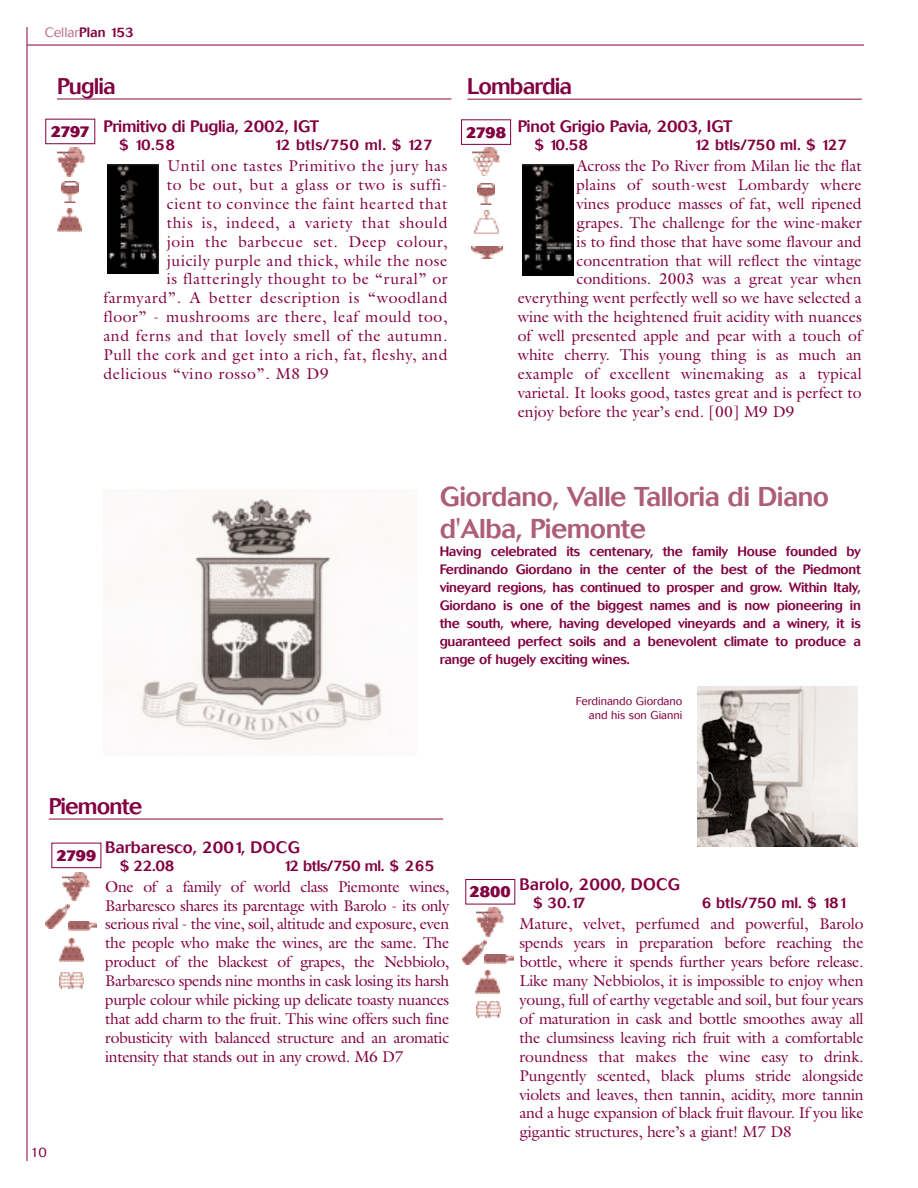
<style>
.page{position:relative;width:918px;height:1188px;background:#fff}
.page>*{position:absolute;margin:0;border:0;box-sizing:border-box;transform-origin:0 0}
.t1{font:500 27px/32.4px "Cosmos";letter-spacing:-.02em;color:#ad5d76}
.t2{font:500 22.5px "Cosmos";letter-spacing:-.04em;color:#820040}
.t3{font:500 16.5px "Cosmos";letter-spacing:-.02em;color:#820040}
.t4{font:500 16.5px "Cosmos";color:#820040}
.t5{font:15.75px/18.9px "Galliard";color:#820040;text-align:justify}
.t6{font:15.75px "Galliard";letter-spacing:.04em;color:#820040}
.t7{font:500 15px "Cosmos";letter-spacing:-.015em;color:#820040}
.t8{font:500 15px "Cosmos";letter-spacing:.025em;color:#820040}
.t9{font:800 15px "Cosmos";letter-spacing:-.04em;color:#820040}
.t10{font:500 13.5px/18px "Cosmos";letter-spacing:-.02em;color:#820040;text-align:justify}
.t11{font:300 13.5px "Cosmos";color:#820040}
.t12{font:300 11.25px/13.5px "Cosmos";color:#820040;text-align:right}
.s1{font-weight:300;color:#bb7487}
</style>
<div class="page">
<hr style="left:27px;top:45px;width:837px;height:1px;background:#820040">
<hr style="left:27px;top:27px;width:1px;height:1134px;background:#820040">
<svg style="left:522px;top:164px;width:52px;height:112px"></svg>
<img style="left:522px;top:164px;width:51px;height:111px">
<img style="left:108px;top:164px;width:51px;height:110px">
<hr style="left:57px;top:98px;width:394px;height:2px;background:#ad5d76">
<hr style="left:467px;top:99px;width:395px;height:1px;background:#ad5d76">
<div style="left:45px;top:119px;width:50px;height:25px;border:1px solid #820040"></div>
<div style="left:461px;top:119px;width:50px;height:26px;border:1px solid #820040"></div>
<div style="left:51px;top:843px;width:50px;height:25px;border:1px solid #820040"></div>
<div style="left:465px;top:879px;width:50px;height:25px;border:1px solid #820040"></div>
<img style="left:141px;top:493px;width:241px;height:248px">
<img style="left:697px;top:686px;width:160px;height:161px">
<hr style="left:49px;top:818px;width:394px;height:2px;background:#ad5d76">
<img style="left:58px;top:148px;width:27px;height:28px">
<img style="left:62px;top:181px;width:16px;height:21px">
<img style="left:58px;top:209px;width:24px;height:22px">
<img style="left:472px;top:147px;width:27px;height:29px">
<img style="left:478px;top:183px;width:16px;height:21px">
<img style="left:475px;top:211px;width:24px;height:22px">
<img style="left:471px;top:247px;width:32px;height:12px">
<img style="left:62px;top:872px;width:27px;height:29px">
<img style="left:46px;top:904px;width:24px;height:25px">
<img style="left:68px;top:922px;width:29px;height:9px">
<img style="left:59px;top:972px;width:24px;height:17px">
<img style="left:59px;top:939px;width:24px;height:22px">
<img style="left:477px;top:908px;width:27px;height:28px">
<img style="left:463px;top:941px;width:24px;height:24px">
<img style="left:485px;top:955px;width:28px;height:9px">
<img style="left:476px;top:1001px;width:24px;height:17px">
<img style="left:476px;top:971px;width:24px;height:22px">
<p class="t10" style="left:45px;top:25px;width:91px"><span class="s1">Cellar</span>Plan 153</p>
<h2 class="t2" style="left:57px;top:78px;width:60px">Puglia</h2>
<h2 class="t2" style="left:467px;top:78px;width:106px">Lombardia</h2>
<p class="t9" style="left:51px;top:126px;width:41px">2797</p>
<p class="t9" style="left:466px;top:127px;width:42px">2798</p>
<p class="t3" style="left:103px;top:121px;width:217px">Primitivo di Puglia, 2002, IGT</p>
<p class="t7" style="left:119px;top:140px;width:57px">$ 10.58</p>
<p class="t8" style="left:274px;top:140px;width:160px">12 btls/750 ml. $ 127</p>
<p class="t6" style="left:167px;top:160px;width:282px">Until one tastes Primitivo the jury has</p>
<p class="t6" style="left:167px;top:179px;width:282px">to be out, but a glass or two is suffi-</p>
<p class="t6" style="left:167px;top:197px;width:282px">cient to convince the faint hearted that</p>
<p class="t6" style="left:167px;top:216px;width:282px">this is, indeed, a variety that should</p>
<p class="t6" style="left:167px;top:235px;width:282px">join the barbecue set. Deep colour,</p>
<p class="t6" style="left:167px;top:254px;width:282px">juicily purple and thick, while the nose</p>
<p class="t6" style="left:167px;top:273px;width:282px">is flatteringly thought to be “rural” or</p>
<p class="t6" style="left:103px;top:292px;width:346px">farmyard”. A better description is “woodland</p>
<p class="t6" style="left:103px;top:311px;width:346px">floor” - mushrooms are there, leaf mould too,</p>
<p class="t6" style="left:103px;top:330px;width:346px">and ferns and that lovely smell of the autumn.</p>
<p class="t6" style="left:103px;top:349px;width:346px">Pull the cork and get into a rich, fat, fleshy, and</p>
<p class="t6" style="left:103px;top:368px;width:227px">delicious “vino rosso”. M8 D9</p>
<p class="t3" style="left:518px;top:121px;width:216px">Pinot Grigio Pavia, 2003, IGT</p>
<p class="t7" style="left:535px;top:140px;width:55px">$ 10.58</p>
<p class="t7" style="left:694px;top:140px;width:154px">12 btls/750 ml. $ 127</p>
<p class="t5" style="left:577px;top:158px;width:287px">Across the Po River from Milan lie the flat</p>
<p class="t5" style="left:577px;top:177px;width:287px">plains of south-west Lombardy where</p>
<p class="t5" style="left:577px;top:196px;width:287px">vines produce masses of fat, well ripened</p>
<p class="t5" style="left:577px;top:215px;width:287px">grapes. The challenge for the wine-maker</p>
<p class="t5" style="left:577px;top:233px;width:287px">is to find those that have some flavour and</p>
<p class="t5" style="left:577px;top:252px;width:287px">concentration that will reflect the vintage</p>
<p class="t5" style="left:577px;top:271px;width:287px">conditions. 2003 was a great year when</p>
<p class="t5" style="left:518px;top:290px;width:346px">everything went perfectly well so we have selected a</p>
<p class="t5" style="left:518px;top:309px;width:346px">wine with the heightened fruit acidity with nuances</p>
<p class="t5" style="left:518px;top:328px;width:346px">of well presented apple and pear with a touch of</p>
<p class="t5" style="left:518px;top:347px;width:346px">white cherry. This young thing is as much an</p>
<p class="t5" style="left:518px;top:366px;width:346px">example of excellent winemaking as a typical</p>
<p class="t5" style="left:518px;top:385px;width:346px">varietal. It looks good, tastes great and is perfect to</p>
<p class="t5" style="left:518px;top:404px;width:278px">enjoy before the year’s end. [00] M9 D9</p>
<h1 class="t1" style="left:440px;top:483px;width:391px">Giordano, Valle Talloria di Diano d'Alba, Piemonte</h1>
<p class="t10" style="left:440px;top:544px;width:423px">Having celebrated its centenary, the family House founded by Ferdinando Giordano in the center of the best of the Piedmont vineyard regions, has continued to prosper and grow. Within Italy, Giordano is one of the biggest names and is now pioneering in the south, where, having developed vineyards and a winery, it is guaranteed perfect soils and a benevolent climate to produce a range of hugely exciting wines.</p>
<h2 class="t2" style="left:49px;top:798px;width:95px">Piemonte</h2>
<p class="t12" style="left:576px;top:696px;width:108px">Ferdinando Giordano and his son Gianni</p>
<p class="t11" style="left:30px;top:1147px;width:18px">10</p>
<p class="t9" style="left:56px;top:850px;width:42px">2799</p>
<p class="t4" style="left:105px;top:842px;width:196px">Barbaresco, 2001, DOCG</p>
<p class="t7" style="left:120px;top:861px;width:56px">$ 22.08</p>
<p class="t7" style="left:284px;top:861px;width:153px">12 btls/750 ml. $ 265</p>
<p class="t5" style="left:105px;top:878px;width:346px">One of a family of world class Piemonte wines, Barbaresco shares its parentage with Barolo - its only serious rival - the vine, soil, altitude and exposure, even the people who make the wines, are the same. The product of the blackest of grapes, the Nebbiolo, Barbaresco spends nine months in cask losing its harsh purple colour while picking up delicate toasty nuances that add charm to the fruit. This wine offers such fine robusticity with balanced structure and an aromatic intensity that stands out in any crowd. M6 D7</p>
<p class="t4" style="left:520px;top:879px;width:162px">Barolo, 2000, DOCG</p>
<p class="t9" style="left:470px;top:887px;width:43px">2800</p>
<p class="t7" style="left:533px;top:898px;width:54px">$ 30.17</p>
<p class="t7" style="left:702px;top:898px;width:149px">6 btls/750 ml. $ 181</p>
<p class="t5" style="left:520px;top:916px;width:346px">Mature, velvet, perfumed and powerful, Barolo spends years in preparation before reaching the bottle, where it spends further years before release.<br>Like many Nebbiolos, it is impossible to enjoy when young, full of earthy vegetable and soil, but four years of maturation in cask and bottle smoothes away all the clumsiness leaving rich fruit with a comfortable roundness that makes the wine easy to drink.<br>Pungently scented, black plums stride alongside violets and leaves, then tannin, acidity, more tannin and a huge expansion of black fruit flavour. If you like gigantic structures, here’s a giant! M7 D8</p>
</div>
